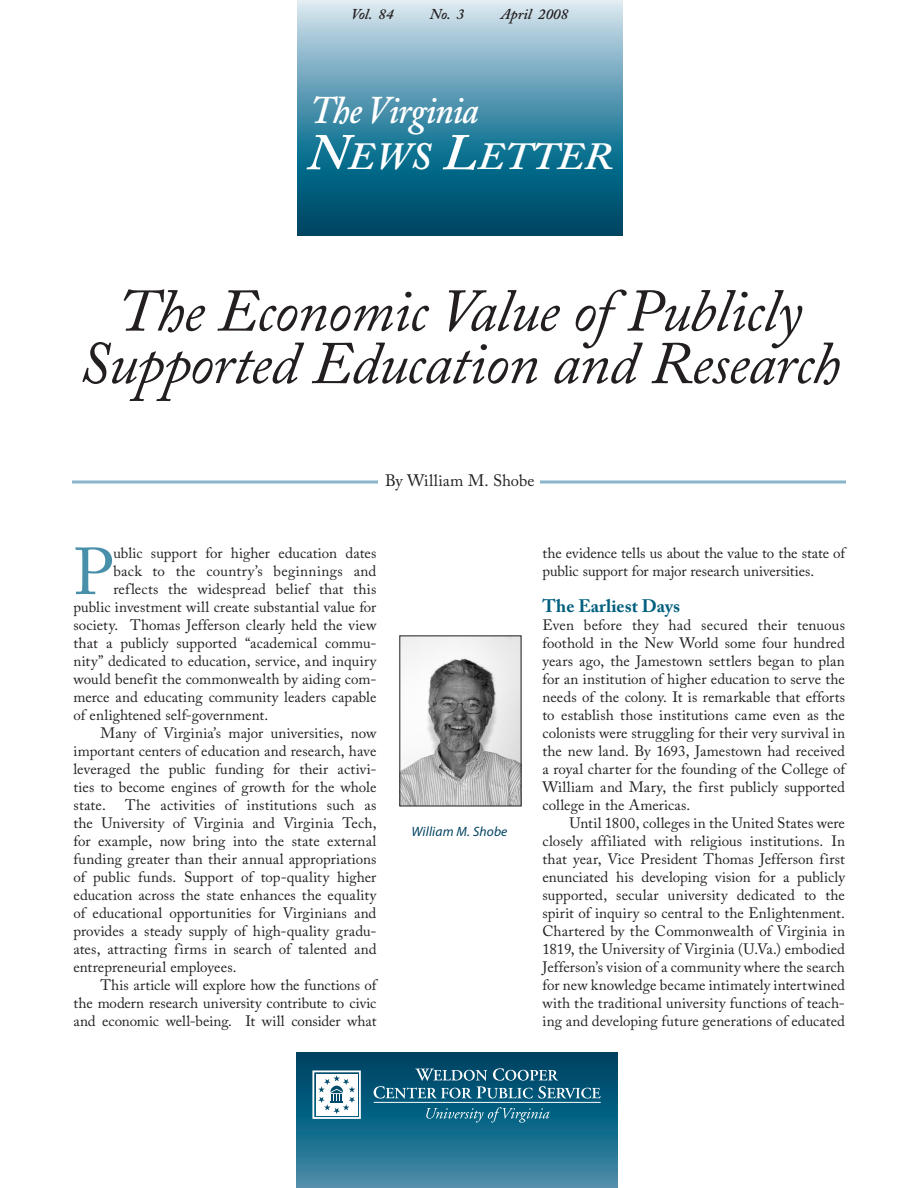
<style>
.page{position:relative;width:918px;height:1188px;background:#fff}
.page>*{position:absolute;margin:0;border:0;box-sizing:border-box;transform-origin:0 0}
.Drop_Cap{font:65.7px "Adobe Caslon Pro";color:#488faa}
.t1{font:italic 60px/52.5px "Adobe Caslon Pro";letter-spacing:-.015em;color:#231f20;text-align:center}
.t2{font:italic 600 39px "Adobe Caslon Pro";letter-spacing:-.025em;color:#fff;scale:.9 1}
.t3{font:italic 600 38.25px "Adobe Caslon Pro";color:#fff;scale:1.05 1}
.A_Head{font:700 18px "Adobe Caslon Pro";color:#005f7e}
.body_copy{font:16.5px "Adobe Caslon Pro";color:#231f20}
.body_copy-2{font:15px/18px "Adobe Caslon Pro";color:#231f20;text-align:justify}
.body_copy_NO_INDENT{font:15px/18px "Adobe Caslon Pro";letter-spacing:.01em;color:#231f20;text-align:justify}
.Drop_Cap-2{font:15px "Adobe Caslon Pro";letter-spacing:.005em;color:#231f20}
.Drop_Cap-3{font:15px "Adobe Caslon Pro";letter-spacing:.025em;color:#231f20}
.t4{font:italic 600 15px "Adobe Caslon Pro";color:#231f20}
.t5{font:italic 13.5px "Myriad Pro";letter-spacing:.01em;color:#004260}
.s1{font-size:51px}
</style>
<div class="page">
<svg style="left:297px;top:0;width:325px;height:236px;background:#4c8ea7"></svg>
<hr style="left:72px;top:480px;width:306px;height:3px;background:#8ab6cb">
<img style="left:401px;top:638px;width:118px;height:166px">
<svg style="left:296px;top:1052px;width:321px;height:136px;background:#1e6b8b"></svg>
<div style="left:316px;top:1074px;width:42px;height:41px;background:#fff"></div>
<svg style="left:426px;top:1107px;width:123px;height:16px;background:#277894"></svg>
<svg style="left:374px;top:1068px;width:227px;height:31px;background:#2d6f8a"></svg>
<div style="left:312px;top:1070px;width:49px;height:49px;border:2px solid #fff"></div>
<svg style="left:318px;top:1075px;width:37px;height:39px"></svg>
<hr style="left:374px;top:1102px;width:227px;height:1px;background:#fff">
<hr style="left:540px;top:480px;width:306px;height:3px;background:#8ab6cb">
<p class="t4" style="left:351px;top:5px;width:44px">Vol. 84</p>
<p class="t4" style="left:430px;top:5px;width:36px">No. 3</p>
<p class="t4" style="left:501px;top:5px;width:69px">April 2008</p>
<p class="t2" style="left:311px;top:86px;width:188px">The Virginia</p>
<p class="t3" style="left:307px;top:134px;width:292px"><span class="s1">N</span>ews <span class="s1">L</span>etter</p>
<p class="t1" style="left:79px;top:284px;width:762px">The Economic Value of Publicly<br>Supported Education and Research</p>
<p class="body_copy" style="left:385px;top:471px;width:151px">By William M. Shobe</p>
<p class="Drop_Cap" style="left:74px;top:533px;width:41px">P</p>
<p class="Drop_Cap-2" style="left:113px;top:544px;width:265px">ublic support for higher education dates</p>
<p class="Drop_Cap-3" style="left:113px;top:562px;width:265px">back to the country’s beginnings and</p>
<p class="Drop_Cap-2" style="left:113px;top:580px;width:265px">reflects the widespread belief that this</p>
<p class="Drop_Cap-2" style="left:74px;top:598px;width:304px">public investment will create substantial value for</p>
<p class="Drop_Cap-2" style="left:74px;top:616px;width:304px">society. Thomas Jefferson clearly held the view</p>
<p class="Drop_Cap-2" style="left:74px;top:634px;width:305px">that a publicly supported “academical commu-</p>
<p class="Drop_Cap-2" style="left:74px;top:652px;width:304px">nity” dedicated to education, service, and inquiry</p>
<p class="Drop_Cap-2" style="left:74px;top:670px;width:305px">would benefit the commonwealth by aiding com-</p>
<p class="Drop_Cap-2" style="left:74px;top:688px;width:304px">merce and educating community leaders capable</p>
<p class="Drop_Cap-2" style="left:74px;top:706px;width:196px">of enlightened self-government.</p>
<p class="body_copy-2" style="left:74px;top:724px;width:305px;text-indent:27px">Many of Virginia’s major universities, now important centers of education and research, have leveraged the public funding for their activi&shy;ties to become engines of growth for the whole state.</p>
<p class="body_copy-2" style="left:74px;top:796px;width:305px;text-indent:52px">The activities of institutions such as the University of Virginia and Virginia Tech, for example, now bring into the state external funding greater than their annual appropriations of public funds. Support of top-quality higher education across the state enhances the equality of educational opportunities for Virginians and provides a steady supply of high-quality gradu&shy;ates, attracting firms in search of talented and entrepreneurial employees.</p>
<p class="body_copy-2" style="left:74px;top:976px;width:304px;text-indent:27px">This article will explore how the functions of the modern research university contribute to civic and economic well-being. It will consider what</p>
<p class="t5" style="left:411px;top:823px;width:97px">William M. Shobe</p>
<p class="body_copy-2" style="left:543px;top:544px;width:304px">the evidence tells us about the value to the state of public support for major research universities.</p>
<p class="A_Head" style="left:543px;top:595px;width:139px">The Earliest Days</p>
<p class="body_copy_NO_INDENT" style="left:543px;top:616px;width:304px">Even before they had secured their tenuous foothold in the New World some four hundred years ago, the Jamestown settlers began to plan for an institution of higher education to serve the needs of the colony. It is remarkable that efforts to establish those institutions came even as the colonists were struggling for their very survival in the new land. By 1693, Jamestown had received a royal charter for the founding of the College of William and Mary, the first publicly supported college in the Americas.</p>
<p class="body_copy-2" style="left:543px;top:814px;width:304px;text-indent:27px">Until 1800, colleges in the United States were closely affiliated with religious institutions. In that year, Vice President Thomas Jefferson first enunciated his developing vision for a publicly supported, secular university dedicated to the spirit of inquiry so central to the Enlightenment.<br>Chartered by the Commonwealth of Virginia in 1819, the University of Virginia (U.Va.) embodied Jefferson’s vision of a community where the search for new knowledge became intimately intertwined with the traditional university functions of teach&shy;ing and developing future generations of educated</p>
</div>
